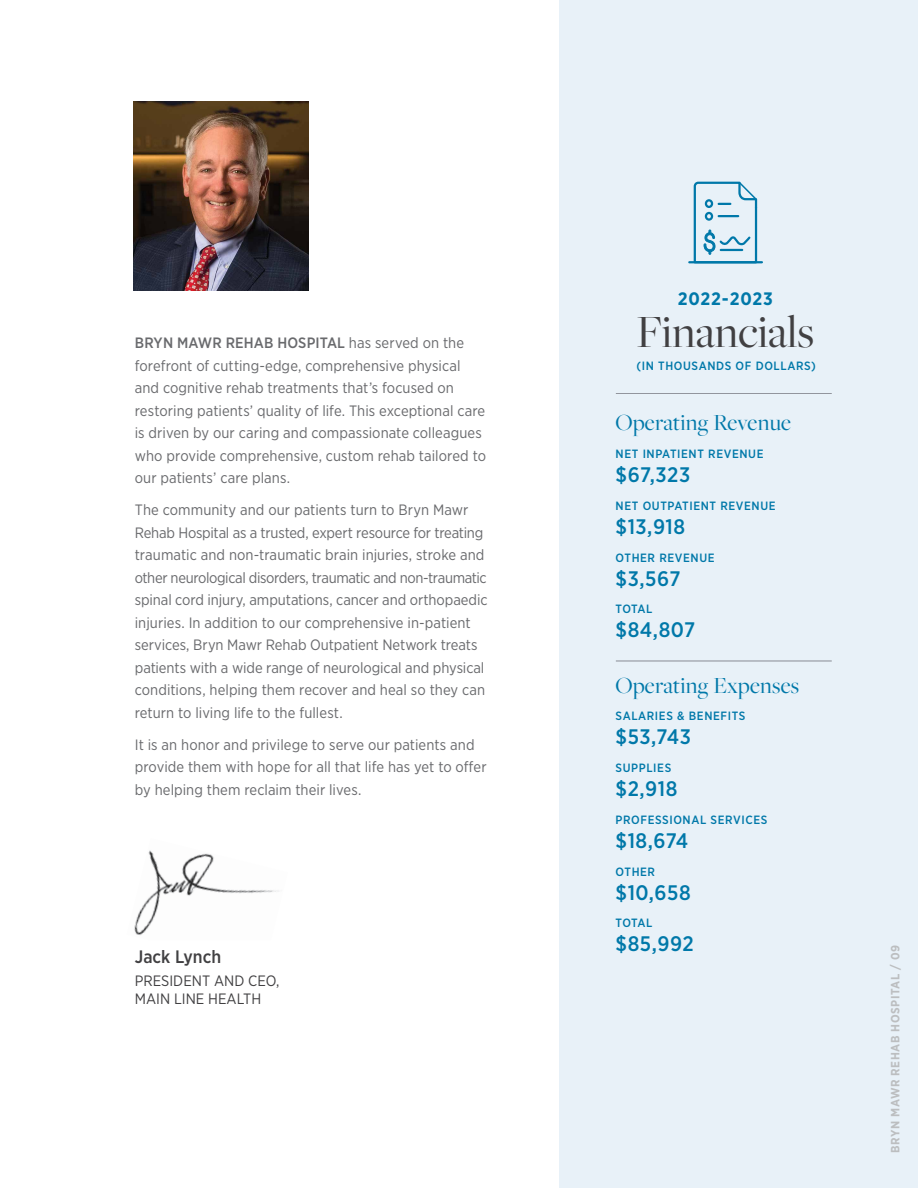
<style>
.page{position:relative;width:918px;height:1188px;background:#fff}
.page>*{position:absolute;margin:0;border:0;box-sizing:border-box;transform-origin:0 0}
.t1{font:48px "Freight Big Pro";color:#414042}
.t2{font:24px "Freight Big Pro";letter-spacing:.01em;color:#0078a9}
.t3{font:500 21px "Gotham Narrow";letter-spacing:.025em;color:#0078a9}
.t4{font:500 18px "Gotham Narrow";color:#414042}
.t5{font:700 18px "Gotham Narrow";letter-spacing:.05em;color:#0078a9}
.t6{font:15px/22.5px "Gotham Narrow";color:#696a6d}
.t7{font:15px/18px "Gotham Narrow";color:#414042}
.t8{font:500 12px "Gotham Narrow";letter-spacing:.05em;color:#0078a9}
.t9{font:700 12px "Gotham Narrow";letter-spacing:.05em;color:#bcbec0}
.s1{font-weight:500}
</style>
<div class="page">
<div style="left:560px;top:0;width:358px;height:1188px;background:#e8f1f8"></div>
<hr style="left:616px;top:661px;width:216px;height:1px;background:#414042">
<hr style="left:616px;top:393px;width:216px;height:1px;background:#414042">
<hr style="left:689px;top:261px;width:73px;height:2px;background:#0078a9">
<svg style="left:693px;top:181px;width:65px;height:83px"></svg>
<img style="left:133px;top:101px;width:175px;height:189px">
<img style="left:134px;top:850px;width:145px;height:85px">
<p class="t6" style="left:135px;top:331px;width:353px"><span class="s1">BRYN MAWR REHAB HOSPITAL</span> has served on the forefront of cutting-edge, comprehensive physical and cognitive rehab treatments that’s focused on restoring patients’ quality of life. This exceptional care is driven by our caring and compassionate colleagues who provide comprehensive, custom rehab tailored to our patients’ care plans.</p>
<p class="t6" style="left:135px;top:498px;width:354px">The community and our patients turn to Bryn Mawr Rehab Hospital as a trusted, expert resource for treating traumatic and non-traumatic brain injuries, stroke and other neurological disorders, traumatic and non-traumatic spinal cord injury, amputations, cancer and orthopaedic injuries. In addition to our comprehensive in-patient services, Bryn Mawr Rehab Outpatient Network treats patients with a wide range of neurological and physical conditions, helping them recover and heal so they can return to living life to the fullest.</p>
<p class="t6" style="left:135px;top:733px;width:353px">It is an honor and privilege to serve our patients and provide them with hope for all that life has yet to offer by helping them reclaim their lives.</p>
<p class="t4" style="left:135px;top:946px;width:88px">Jack Lynch</p>
<p class="t7" style="left:135px;top:971px;width:146px">PRESIDENT AND CEO,<br>MAIN LINE HEALTH</p>
<p class="t5" style="left:678px;top:287px;width:97px">2022-2023</p>
<h1 class="t1" style="left:637px;top:300px;width:179px">Financials</h1>
<p class="t8" style="left:637px;top:359px;width:181px">(IN THOUSANDS OF DOLLARS)</p>
<h2 class="t2" style="left:616px;top:407px;width:177px">Operating Revenue</h2>
<p class="t8" style="left:616px;top:446px;width:149px">NET INPATIENT REVENUE</p>
<h3 class="t3" style="left:616px;top:462px;width:76px">$67,323</h3>
<p class="t8" style="left:616px;top:498px;width:162px">NET OUTPATIENT REVENUE</p>
<h3 class="t3" style="left:616px;top:513px;width:71px">$13,918</h3>
<p class="t8" style="left:616px;top:550px;width:100px">OTHER REVENUE</p>
<h3 class="t3" style="left:616px;top:565px;width:66px">$3,567</h3>
<p class="t8" style="left:616px;top:602px;width:38px">TOTAL</p>
<h3 class="t3" style="left:616px;top:617px;width:81px">$84,807</h3>
<h2 class="t2" style="left:616px;top:669px;width:185px">Operating Expenses</h2>
<p class="t8" style="left:616px;top:709px;width:131px">SALARIES &amp; BENEFITS</p>
<h3 class="t3" style="left:616px;top:724px;width:77px">$53,743</h3>
<p class="t8" style="left:616px;top:760px;width:57px">SUPPLIES</p>
<h3 class="t3" style="left:616px;top:775px;width:63px">$2,918</h3>
<p class="t8" style="left:616px;top:812px;width:153px">PROFESSIONAL SERVICES</p>
<h3 class="t3" style="left:616px;top:827px;width:74px">$18,674</h3>
<p class="t8" style="left:616px;top:864px;width:41px">OTHER</p>
<h3 class="t3" style="left:616px;top:879px;width:77px">$10,658</h3>
<p class="t8" style="left:616px;top:916px;width:38px">TOTAL</p>
<h3 class="t3" style="left:616px;top:931px;width:80px">$85,992</h3>
<p class="t9" style="left:888px;top:1153px;width:209px;rotate:-90deg">BRYN MAWR REHAB HOSPITAL / 09</p>
</div>
